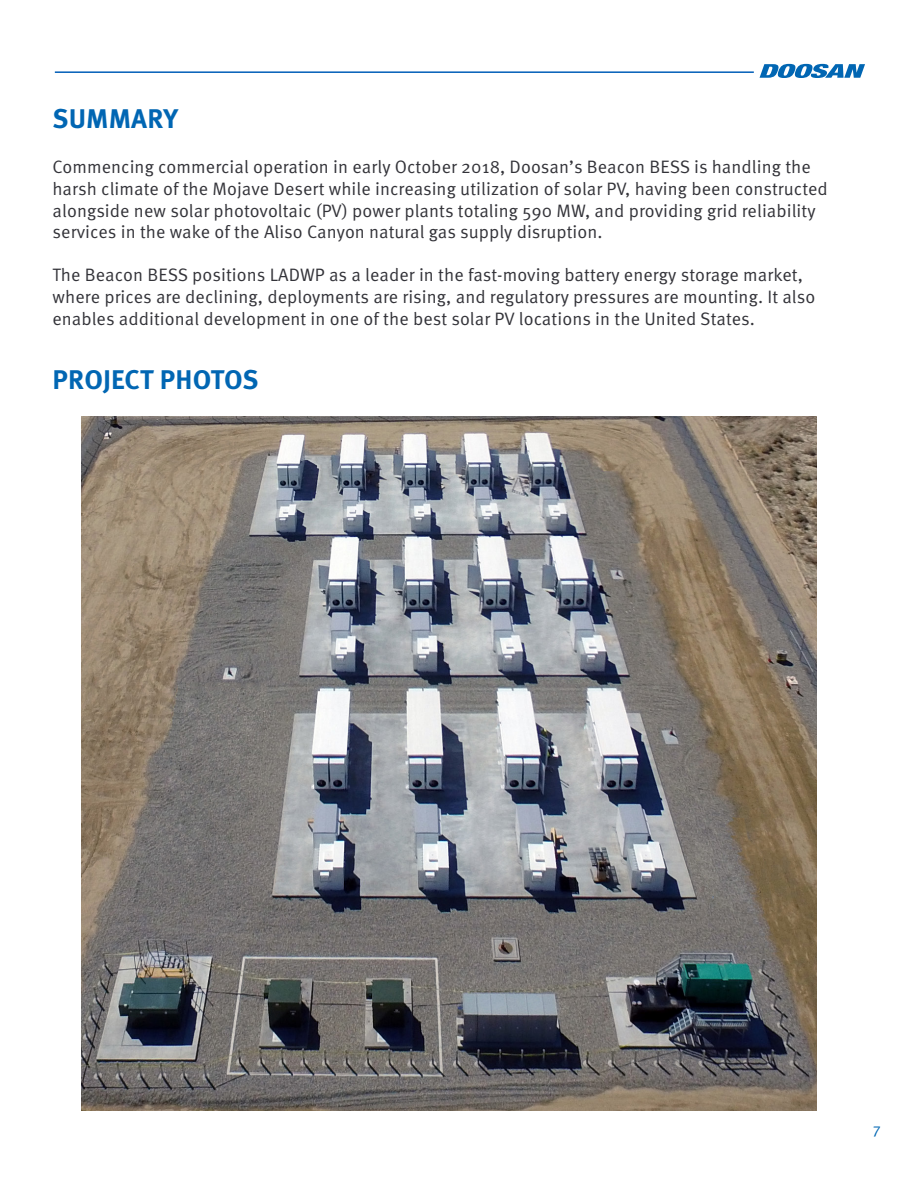
<style>
.page{position:relative;width:918px;height:1188px;background:#fff}
.page>*{position:absolute;margin:0;border:0;box-sizing:border-box;transform-origin:0 0}
.t1{font:700 27px "Meta Pro";letter-spacing:.005em;color:#0166b3}
.t2{font:18px/21.6px "Meta Pro Norm";letter-spacing:.005em;color:#333339}
.t3{font:15px "Meta Pro Norm";color:#0166b3}
</style>
<div class="page">
<svg style="left:760px;top:64px;width:105px;height:14px"></svg>
<hr style="left:55px;top:71px;width:699px;height:2px;background:#005eb8">
<img style="left:82px;top:416px;width:734px;height:694px">
<p class="t1" style="left:52px;top:98px;width:127px">SUMMARY</p>
<p class="t2" style="left:52px;top:155px;width:777px">Commencing commercial operation in early October 2018, Doosan’s Beacon BESS is handling the harsh climate of the Mojave Desert while increasing utilization of solar PV, having been constructed alongside new solar photovoltaic (PV) power plants totaling 590 MW, and providing grid reliability services in the wake of the Aliso Canyon natural gas supply disruption.</p>
<p class="t2" style="left:52px;top:263px;width:764px">The Beacon BESS positions LADWP as a leader in the fast-moving battery energy storage market, where prices are declining, deployments are rising, and regulatory pressures are mounting. It also enables additional development in one of the best solar PV locations in the United States.</p>
<p class="t1" style="left:52px;top:359px;width:208px">PROJECT PHOTOS</p>
<p class="t3" style="left:873px;top:1117px;width:9px">7</p>
</div>
